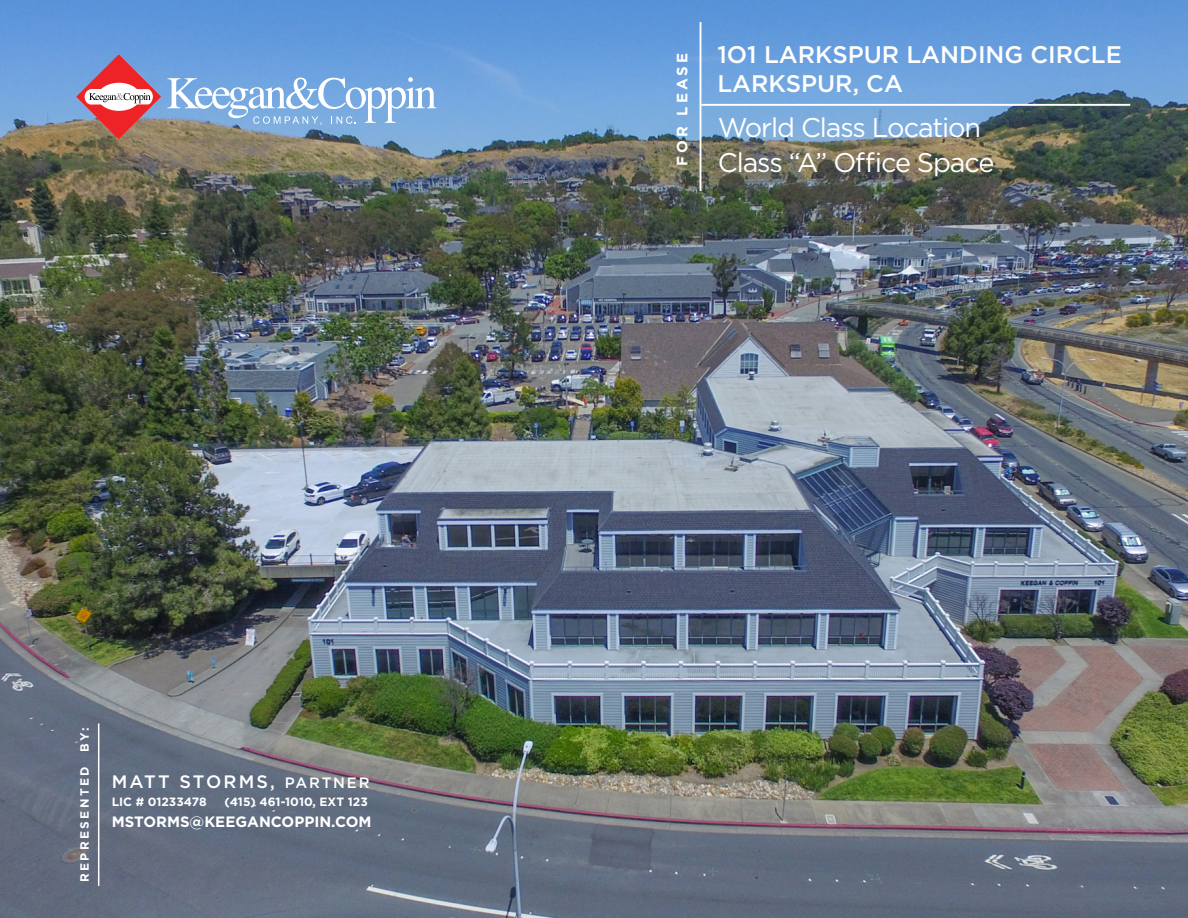
<style>
.page{position:relative;width:1188px;height:918px;background:#fff}
.page>*{position:absolute;margin:0;border:0;box-sizing:border-box;transform-origin:0 0}
.t1{font:27px "Gotham";letter-spacing:-.04em;color:#fff}
.t2{font:500 24px "Gotham";color:#fff}
.t3{font:500 18px "Gotham";letter-spacing:.12em;color:#fff}
.t4{font:700 15px "Gotham";color:#fff}
.t5{font:700 15px "Gotham";letter-spacing:.2em;color:#fff}
.t6{font:700 12px "Gotham";color:#fff}
.t7{font:700 12px "Gotham";letter-spacing:.2em;color:#fff}
.s1{font-size:15px}
</style>
<div class="page">
<img style="left:0;top:0;width:1188px;height:918px">
<svg style="left:77px;top:55px;width:84px;height:84px;background:#b5818f"></svg>
<svg style="left:167px;top:77px;width:269px;height:48px"></svg>
<hr style="left:701px;top:104px;width:429px;height:2px;background:#fff">
<hr style="left:700px;top:22px;width:1px;height:169px;background:#fff">
<hr style="left:98px;top:723px;width:1px;height:163px;background:#fff">
<p class="t7" style="left:77px;top:882px;width:157px;rotate:-90deg">REPRESENTED BY:</p>
<p class="t3" style="left:112px;top:770px;width:259px">MATT STORMS, <span class="s1">PARTNER</span></p>
<p class="t6" style="left:112px;top:794px;width:96px">LIC # 01233478</p>
<p class="t6" style="left:225px;top:794px;width:145px">(415) 461-1010, EXT 123</p>
<p class="t4" style="left:112px;top:812px;width:261px">MSTORMS@KEEGANCOPPIN.COM</p>
<p class="t5" style="left:672px;top:166px;width:114px;rotate:-90deg">FOR LEASE</p>
<p class="t2" style="left:717px;top:39px;width:406px">1O1 LARKSPUR LANDING CIRCLE</p>
<p class="t2" style="left:717px;top:68px;width:187px">LARKSPUR, CA</p>
<p class="t1" style="left:718px;top:111px;width:265px">World Class Location</p>
<p class="t1" style="left:718px;top:145px;width:278px">Class “A” Office Space</p>
</div>
